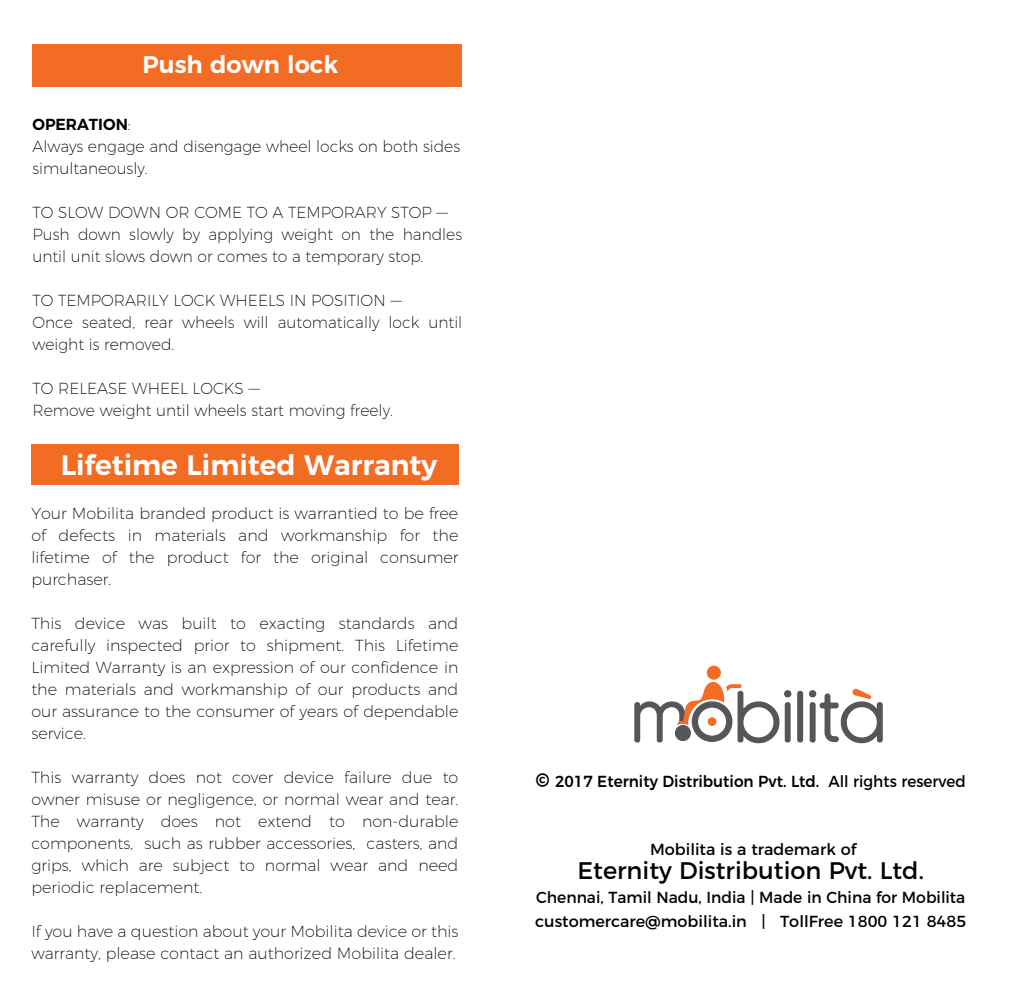
<style>
.page{position:relative;width:1009px;height:1008px;background:#fff}
.page>*{position:absolute;margin:0;border:0;box-sizing:border-box;transform-origin:0 0}
.t1{font:600 28px "Montserrat";color:#fff}
.t2{font:24px "Montserrat";color:#000}
.t3{font:600 24px "Montserrat";color:#fff}
.t4{font:200 16px/22px "Montserrat";color:#000}
.t5{font:16px/24px "Montserrat";color:#000}
.t6{font:500 16px "Montserrat";color:#000;scale:.95 1}
.s1{font-weight:600}
.s2{font-weight:700;font-size:20px}
.s3{font-weight:400}
</style>
<div class="page">
<div style="left:31px;top:444px;width:427px;height:40px;background:#f36c24"></div>
<div style="left:706px;top:666px;width:14px;height:14px;background:#f36c24;border-radius:50%"></div>
<svg style="left:634px;top:682px;width:247px;height:62px"></svg>
<div style="left:32px;top:44px;width:430px;height:42px;background:#f36c24"></div>
<h2 class="t3" style="left:142px;top:45px;width:197px">Push down lock</h2>
<p class="t4" style="left:32px;top:112px;width:429px"><span class="s1">OPERATION</span>:<br>Always engage and disengage wheel locks on both sides simultaneously.</p>
<p class="t4" style="left:32px;top:200px;width:431px">TO SLOW DOWN OR COME TO A TEMPORARY STOP —<br>Push down slowly by applying weight on the handles until unit slows down or comes to a temporary stop.</p>
<p class="t4" style="left:32px;top:288px;width:431px">TO TEMPORARILY LOCK WHEELS IN POSITION —<br>Once seated, rear wheels will automatically lock until weight is removed.</p>
<p class="t4" style="left:32px;top:376px;width:361px">TO RELEASE WHEEL LOCKS —<br>Remove weight until wheels start moving freely.</p>
<h1 class="t1" style="left:61px;top:442px;width:378px">Lifetime Limited Warranty</h1>
<p class="t4" style="left:31px;top:501px;width:428px;text-align:justify">Your Mobilita branded product is warrantied to be free of defects in materials and workmanship for the lifetime of the product for the original consumer purchaser.</p>
<p class="t4" style="left:31px;top:611px;width:428px;text-align:justify">This device was built to exacting standards and carefully inspected prior to shipment. This Lifetime Limited Warranty is an expression of our confidence in the materials and workmanship of our products and our assurance to the consumer of years of dependable service.</p>
<p class="t4" style="left:31px;top:765px;width:428px;text-align:justify">This warranty does not cover device failure due to owner misuse or negligence, or normal wear and tear.<br>The warranty does not extend to non-durable components, such as rubber accessories, casters, and grips, which are subject to normal wear and need periodic replacement.</p>
<p class="t4" style="left:31px;top:919px;width:428px">If you have a question about your Mobilita device or this warranty, please contact an authorized Mobilita dealer.</p>
<p class="t6" style="left:535px;top:769px;width:454px"><span class="s2">©</span> 2017 Eternity Distribution Pvt. Ltd. <span class="s3">All rights reserved</span></p>
<p class="t5" style="left:649px;top:836px;width:207px">Mobilita is a trademark of</p>
<h2 class="t2" style="left:577px;top:851px;width:348px">Eternity Distribution Pvt. Ltd.</h2>
<p class="t5" style="left:535px;top:884px;width:432px">Chennai, Tamil Nadu, India | Made in China for Mobilita customercare@mobilita.in | TollFree 1800 121 8485</p>
</div>
